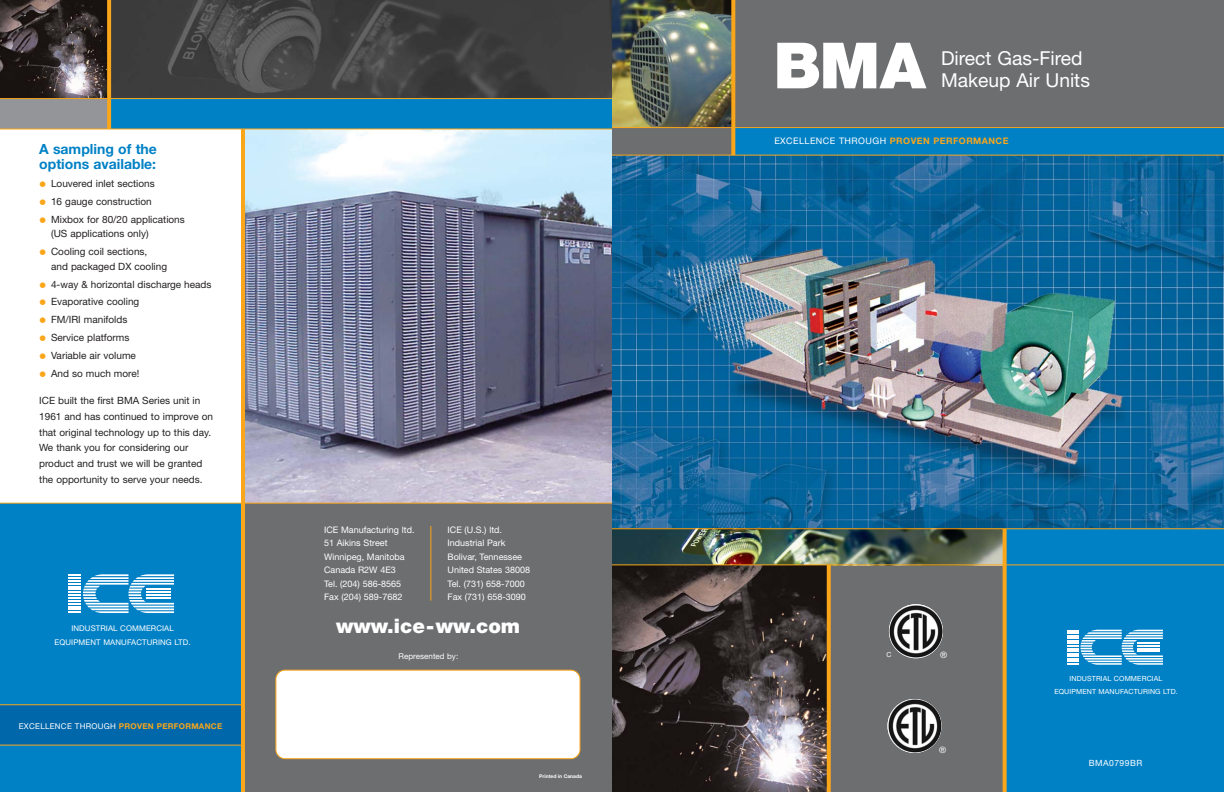
<style>
.page{position:relative;width:1224px;height:792px;background:#fff}
.page>*{position:absolute;margin:0;border:0;box-sizing:border-box;transform-origin:0 0}
.t1{font:900 63.8px "Helvetica Neue";color:#fff}
.t2{font:900 20px "Helvetica Neue";color:#fff}
.t3{font:19.2px/21.4px "Helvetica Neue";color:#fff}
.t4{font:700 14px/15.8px "Helvetica Neue";color:#0081c6}
.t5{font:10px/17.9px "Helvetica Neue";color:#231f20}
.t6{font:9px/13.4px "Helvetica Neue";color:#fff}
.t7{font:9px "Helvetica Neue";letter-spacing:.05em;color:#fff}
.t8{font:8.8px "Helvetica Neue";color:#fff}
.t9{font:8.5px "Helvetica Neue";letter-spacing:.06em;color:#fff}
.t10{font:8px "Helvetica Neue";letter-spacing:.035em;color:#fff}
.t11{font:8px "Helvetica Neue";letter-spacing:.005em;color:#fff}
.t12{font:7.8px/14.6px "Helvetica Neue";letter-spacing:.015em;color:#fff;text-align:center}
.t13{font:7.1px/13.3px "Helvetica Neue";letter-spacing:.015em;color:#fff;text-align:center}
.t14{font:7px "Helvetica Neue";color:#fff}
.t15{font:700 5px "Helvetica Neue";color:#fff}
.s1{font-family:"Quirks ICG";font-size:8px;color:#faa61a}
.s2{font-weight:700;color:#faa61a}
</style>
<div class="page">
<img style="left:245px;top:130px;width:367px;height:373px">
<div style="left:243px;top:504px;width:369px;height:288px;background:#6d6e70"></div>
<div style="left:0;top:503px;width:243px;height:289px;background:#0081c6"></div>
<div style="left:0;top:705px;width:243px;height:40px;background:#0067ab"></div>
<img style="left:111px;top:0;width:501px;height:98px">
<div style="left:0;top:99px;width:612px;height:30px;background:#0081c6"></div>
<div style="left:0;top:99px;width:108px;height:30px;background:#939598"></div>
<img style="left:0;top:0;width:107px;height:98px">
<hr style="left:0;top:98px;width:612px;height:1px;background:#faa61a">
<hr style="left:0;top:129px;width:612px;height:1px;background:#faa61a">
<hr style="left:0;top:503px;width:612px;height:1px;background:#faa61a">
<hr style="left:0;top:704px;width:242px;height:1px;background:#faa61a">
<hr style="left:0;top:745px;width:242px;height:1px;background:#faa61a">
<svg style="left:68px;top:574px;width:106px;height:39px"></svg>
<hr style="left:241px;top:129px;width:4px;height:663px;background:#faa61a">
<svg style="left:107px;top:0;width:4px;height:129px"></svg>
<hr style="left:430px;top:526px;width:1px;height:75px;background:#faa61a">
<div style="left:275px;top:670px;width:305px;height:89px;background:#fff"></div>
<img style="left:612px;top:156px;width:612px;height:373px">
<div style="left:634px;top:529px;width:590px;height:263px;background:#0081c6"></div>
<div style="left:634px;top:529px;width:371px;height:263px;background:#6d6e70"></div>
<img style="left:612px;top:530px;width:391px;height:35px">
<img style="left:612px;top:566px;width:215px;height:226px">
<div style="left:634px;top:0;width:590px;height:128px;background:#6d6e70"></div>
<div style="left:634px;top:128px;width:590px;height:27px;background:#0081c6"></div>
<div style="left:612px;top:128px;width:121px;height:27px;background:#6d6e70"></div>
<img style="left:612px;top:0;width:119px;height:127px">
<hr style="left:612px;top:127px;width:612px;height:1px;background:#faa61a">
<hr style="left:612px;top:155px;width:612px;height:1px;background:#faa61a">
<hr style="left:612px;top:529px;width:612px;height:1px;background:#faa61a">
<hr style="left:612px;top:565px;width:612px;height:1px;background:#faa61a">
<svg style="left:1067px;top:630px;width:96px;height:35px"></svg>
<svg style="left:1003px;top:529px;width:4px;height:263px"></svg>
<svg style="left:827px;top:565px;width:4px;height:227px"></svg>
<svg style="left:731px;top:0;width:4px;height:155px"></svg>
<img style="left:889px;top:604px;width:54px;height:54px;border-radius:50%">
<img style="left:887px;top:699px;width:55px;height:54px;border-radius:50%">
<h3 class="t4" style="left:39px;top:142px;width:119px">A sampling of the options available:</h3>
<p class="t5" style="left:39px;top:176px;width:147px"><span class="s1">h</span> Louvered inlet sections<br><span class="s1">h</span> 16 gauge construction<br><span class="s1">h</span> Mixbox for 80/20 applications</p>
<p class="t5" style="left:39px;top:226px;width:111px;text-align:right">(US applications only)<br><span class="s1">h</span> Cooling coil sections,</p>
<p class="t5" style="left:39px;top:258px;width:174px;text-indent:12px">and packaged DX cooling<br><span class="s1">h</span> 4-way &amp; horizontal discharge heads <span class="s1">h</span> Evaporative cooling<br><span class="s1">h</span> FM/IRI manifolds<br><span class="s1">h</span> Service platforms<br><span class="s1">h</span> Variable air volume<br><span class="s1">h</span> And so much more!</p>
<p class="t5" style="left:39px;top:394px;width:175px;line-height:15.8px">ICE built the first BMA Series unit in 1961 and has continued to improve on that original technology up to this day.<br>We thank you for considering our product and trust we will be granted the opportunity to serve your needs.</p>
<p class="t12" style="left:55px;top:621px;width:138px">INDUSTRIAL COMMERCIAL<br>EQUIPMENT MANUFACTURING LTD.</p>
<p class="t10" style="left:19px;top:723px;width:205px">EXCELLENCE THROUGH <span class="s2">PROVEN PERFORMANCE</span></p>
<p class="t6" style="left:324px;top:524px;width:92px">ICE Manufacturing ltd.<br>51 Aikins Street<br>Winnipeg, Manitoba<br>Canada R2W 4E3<br>Tel. (204) 586-8565<br>Fax (204) 589-7682</p>
<p class="t6" style="left:448px;top:524px;width:84px">ICE (U.S.) ltd.<br>Industrial Park<br>Bolivar, Tennessee<br>United States 38008<br>Tel. (731) 658-7000<br>Fax (731) 658-3090</p>
<h2 class="t2" style="left:336px;top:619px;width:186px">www.ice-ww.com</h2>
<p class="t11" style="left:399px;top:654px;width:61px">Represented by:</p>
<p class="t15" style="left:539px;top:775px;width:44px">Printed in Canada</p>
<h1 class="t1" style="left:774px;top:43px;width:154px">BMA</h1>
<h3 class="t3" style="left:941px;top:50px;width:150px">Direct Gas-Fired<br>Makeup Air Units</h3>
<p class="t7" style="left:774px;top:138px;width:236px">EXCELLENCE THROUGH <span class="s2">PROVEN PERFORMANCE</span></p>
<p class="t14" style="left:886px;top:652px;width:7px">C</p>
<p class="t8" style="left:940px;top:651px;width:9px">®</p>
<p class="t8" style="left:939px;top:746px;width:9px">®</p>
<p class="t13" style="left:1054px;top:672px;width:125px">INDUSTRIAL COMMERCIAL<br>EQUIPMENT MANUFACTURING LTD.</p>
<p class="t9" style="left:1089px;top:760px;width:55px">BMA0799BR</p>
</div>
